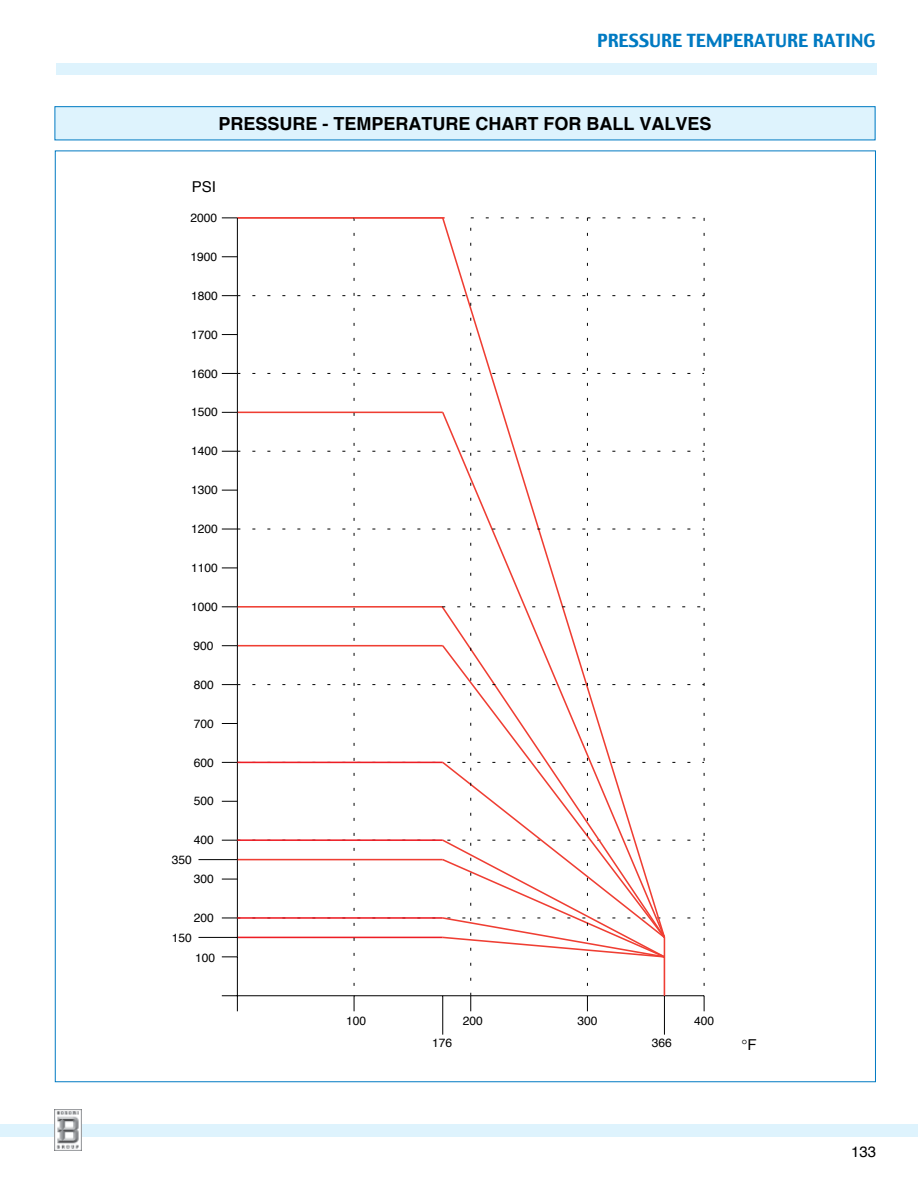
<style>
.page{position:relative;width:918px;height:1188px;background:#fff}
.page>*{position:absolute;margin:0;border:0;box-sizing:border-box;transform-origin:0 0}
.t1{font:700 18px "Helvetica";color:#000}
.t2{font:18px "Charcoal";color:#007ac2}
.t3{font:15px "Helvetica";color:#000}
.t4{font:12px "Helvetica";color:#000}
</style>
<div class="page">
<div style="left:0;top:1124px;width:918px;height:13px;background:#def3fd"></div>
<div style="left:56px;top:64px;width:820px;height:11px;background:#def3fd"></div>
<div style="left:55px;top:107px;width:820px;height:33px;background:#def3fd"></div>
<div style="left:55px;top:106px;width:820px;height:34px;border:1px solid #007ac2"></div>
<hr style="left:664px;top:996px;width:1px;height:39px;background:#000">
<hr style="left:442px;top:996px;width:1px;height:39px;background:#000">
<hr style="left:198px;top:937px;width:39px;height:1px;background:#000">
<hr style="left:198px;top:859px;width:39px;height:1px;background:#000">
<svg style="left:222px;top:217px;width:483px;height:794px"></svg>
<hr style="left:237px;top:995px;width:117px;height:1px;background:#000">
<hr style="left:354px;top:217px;width:91px;height:2px;background:#ef3e33">
<img style="left:54px;top:1110px;width:27px;height:41px">
<p class="t2" style="left:597px;top:29px;width:280px">PRESSURE TEMPERATURE RATING</p>
<p class="t1" style="left:218px;top:112px;width:495px">PRESSURE - TEMPERATURE CHART FOR BALL VALVES</p>
<p class="t3" style="left:192px;top:175px;width:26px">PSI</p>
<p class="t4" style="left:190px;top:209px;width:28px">2000</p>
<p class="t4" style="left:190px;top:247px;width:28px">1900</p>
<p class="t4" style="left:191px;top:286px;width:28px">1800</p>
<p class="t4" style="left:191px;top:325px;width:28px">1700</p>
<p class="t4" style="left:191px;top:364px;width:28px">1600</p>
<p class="t4" style="left:191px;top:403px;width:28px">1500</p>
<p class="t4" style="left:191px;top:442px;width:28px">1400</p>
<p class="t4" style="left:191px;top:481px;width:28px">1300</p>
<p class="t4" style="left:191px;top:520px;width:28px">1200</p>
<p class="t4" style="left:191px;top:559px;width:28px">1100</p>
<p class="t4" style="left:191px;top:597px;width:28px">1000</p>
<p class="t4" style="left:194px;top:636px;width:22px">900</p>
<p class="t4" style="left:194px;top:675px;width:22px">800</p>
<p class="t4" style="left:194px;top:714px;width:22px">700</p>
<p class="t4" style="left:194px;top:753px;width:22px">600</p>
<p class="t4" style="left:194px;top:792px;width:22px">500</p>
<p class="t4" style="left:194px;top:831px;width:22px">400</p>
<p class="t4" style="left:172px;top:850px;width:22px">350</p>
<p class="t4" style="left:194px;top:870px;width:22px">300</p>
<p class="t4" style="left:194px;top:909px;width:22px">200</p>
<p class="t4" style="left:172px;top:928px;width:22px">150</p>
<p class="t4" style="left:195px;top:949px;width:22px">100</p>
<p class="t4" style="left:346px;top:1011px;width:22px">100</p>
<p class="t4" style="left:463px;top:1011px;width:22px">200</p>
<p class="t4" style="left:578px;top:1011px;width:22px">300</p>
<p class="t4" style="left:694px;top:1011px;width:22px">400</p>
<p class="t4" style="left:432px;top:1034px;width:22px">176</p>
<p class="t4" style="left:652px;top:1034px;width:22px">366</p>
<p class="t3" style="left:747px;top:1033px;width:11px">F</p>
<p class="t3" style="left:851px;top:1143px;width:27px">133</p>
</div>
